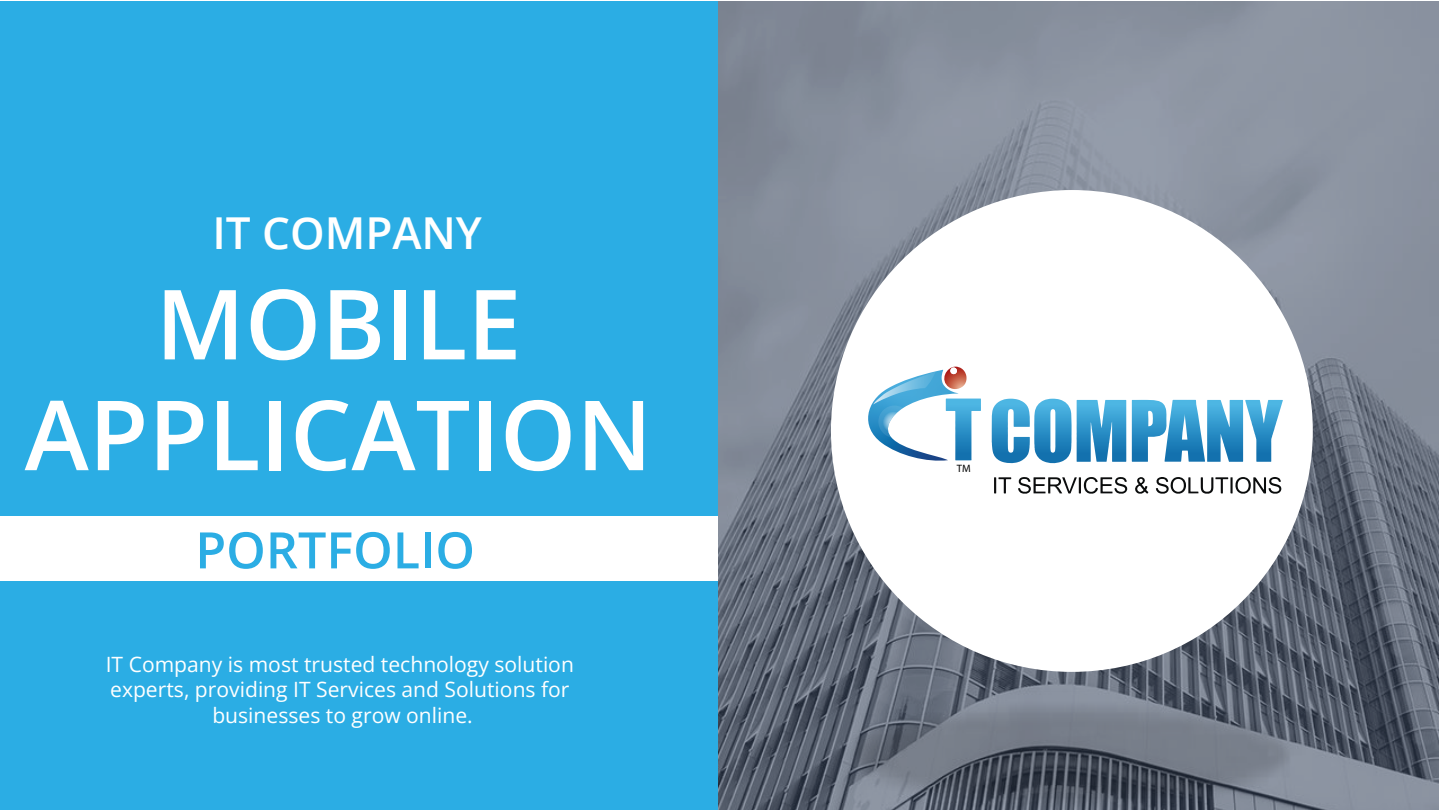
<style>
.page{position:relative;width:1440px;height:810px;background:#fff}
.page>*{position:absolute;margin:0;border:0;box-sizing:border-box;transform-origin:0 0}
.t1{font:600 96.9px/110.9px "Open Sans";color:#fff;text-align:center}
.t2{font:600 50.25px "Open Sans";color:#2bade4}
.t3{font:600 44.1px "Open Sans";color:#fff}
.t4{font:21.15px/25.3px "Open Sans";color:#fff;text-align:center}
.t5{font:10.65px "Myriad Pro";color:#010202}
</style>
<div class="page">
<div style="left:0;top:1px;width:719px;height:809px;background:#2bade4"></div>
<svg style="left:718px;top:1px;width:720px;height:809px;background:#79818e"></svg>
<img style="left:837px;top:691px;width:469px;height:119px">
<div style="left:831px;top:190px;width:482px;height:482px;background:#fff;border-radius:50%"></div>
<div style="left:0;top:516px;width:717px;height:65px;background:#fff"></div>
<svg style="left:1135px;top:477px;width:13px;height:17px"></svg>
<svg style="left:994px;top:477px;width:17px;height:17px"></svg>
<svg style="left:1018px;top:477px;width:109px;height:17px"></svg>
<svg style="left:1156px;top:477px;width:126px;height:17px"></svg>
<svg style="left:992px;top:399px;width:134px;height:65px"></svg>
<svg style="left:1132px;top:400px;width:151px;height:62px"></svg>
<svg style="left:868px;top:367px;width:113px;height:94px"></svg>
<h3 class="t3" style="left:212px;top:203px;width:271px">IT COMPANY</h3>
<h1 class="t1" style="left:25px;top:267px;width:629px">MOBILE<br>APPLICATION</h1>
<h2 class="t2" style="left:195px;top:516px;width:281px">PORTFOLIO</h2>
<p class="t4" style="left:106px;top:651px;width:470px">IT Company is most trusted technology solution experts, providing IT Services and Solutions for businesses to grow online.</p>
<p class="t5" style="left:957px;top:462px;width:15px">TM</p>
</div>
